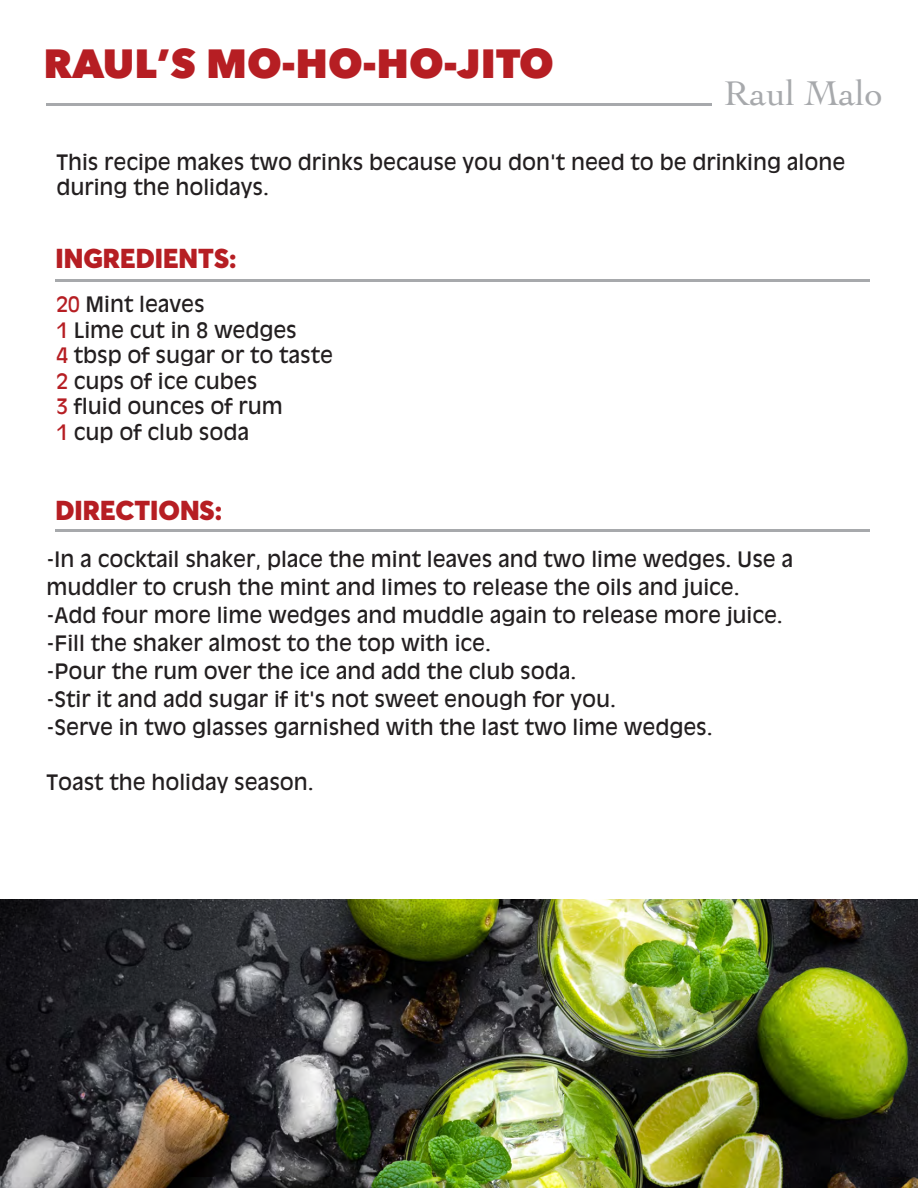
<style>
.page{position:relative;width:918px;height:1188px;background:#fff}
.page>*{position:absolute;margin:0;border:0;box-sizing:border-box;transform-origin:0 0}
.t1{font:800 40.65px "Avenir Next";color:#b61e23}
.t2{font:36px "Cochin";color:#a7a9ac}
.t3{font:900 27px "Averta";color:#b61e23}
.t4{font:21px/25.5px "Antique Olive";color:#231f20}
.s1{color:#b61e23}
</style>
<div class="page">
<hr style="left:46px;top:104px;width:665px;height:2px;background:#a7a9ac">
<hr style="left:55px;top:279px;width:815px;height:2px;background:#a7a9ac">
<hr style="left:55px;top:530px;width:815px;height:2px;background:#a7a9ac">
<img style="left:0;top:900px;width:918px;height:288px">
<h1 class="t1" style="left:44px;top:38px;width:512px">RAUL’S MO-HO-HO-JITO</h1>
<h2 class="t2" style="left:724px;top:69px;width:160px">Raul Malo</h2>
<p class="t4" style="left:56px;top:151px;width:790px">This recipe makes two drinks because you don't need to be drinking alone during the holidays.</p>
<p class="t3" style="left:55px;top:247px;width:183px">INGREDIENTS:</p>
<p class="t4" style="left:56px;top:293px;width:278px"><span class="s1">20</span> Mint leaves<br><span class="s1">1</span> Lime cut in 8 wedges<br><span class="s1">4</span> tbsp of sugar or to taste<br><span class="s1">2</span> cups of ice cubes<br><span class="s1">3</span> fluid ounces of rum<br><span class="s1">1</span> cup of club soda</p>
<p class="t3" style="left:56px;top:499px;width:168px">DIRECTIONS:</p>
<p class="t4" style="left:46px;top:546px;width:748px;line-height:27.9px">- In a cocktail shaker, place the mint leaves and two lime wedges. Use a muddler to crush the mint and limes to release the oils and juice.</p>
<p class="t4" style="left:46px;top:604px;width:738px">- Add four more lime wedges and muddle again to release more juice.</p>
<p class="t4" style="left:46px;top:631px;width:446px">- Fill the shaker almost to the top with ice.</p>
<p class="t4" style="left:46px;top:659px;width:531px">- Pour the rum over the ice and add the club soda.</p>
<p class="t4" style="left:46px;top:687px;width:571px">- Stir it and add sugar if it's not sweet enough for you.</p>
<p class="t4" style="left:46px;top:715px;width:668px">- Serve in two glasses garnished with the last two lime wedges.</p>
<p class="t4" style="left:46px;top:771px;width:269px">Toast the holiday season.</p>
</div>
